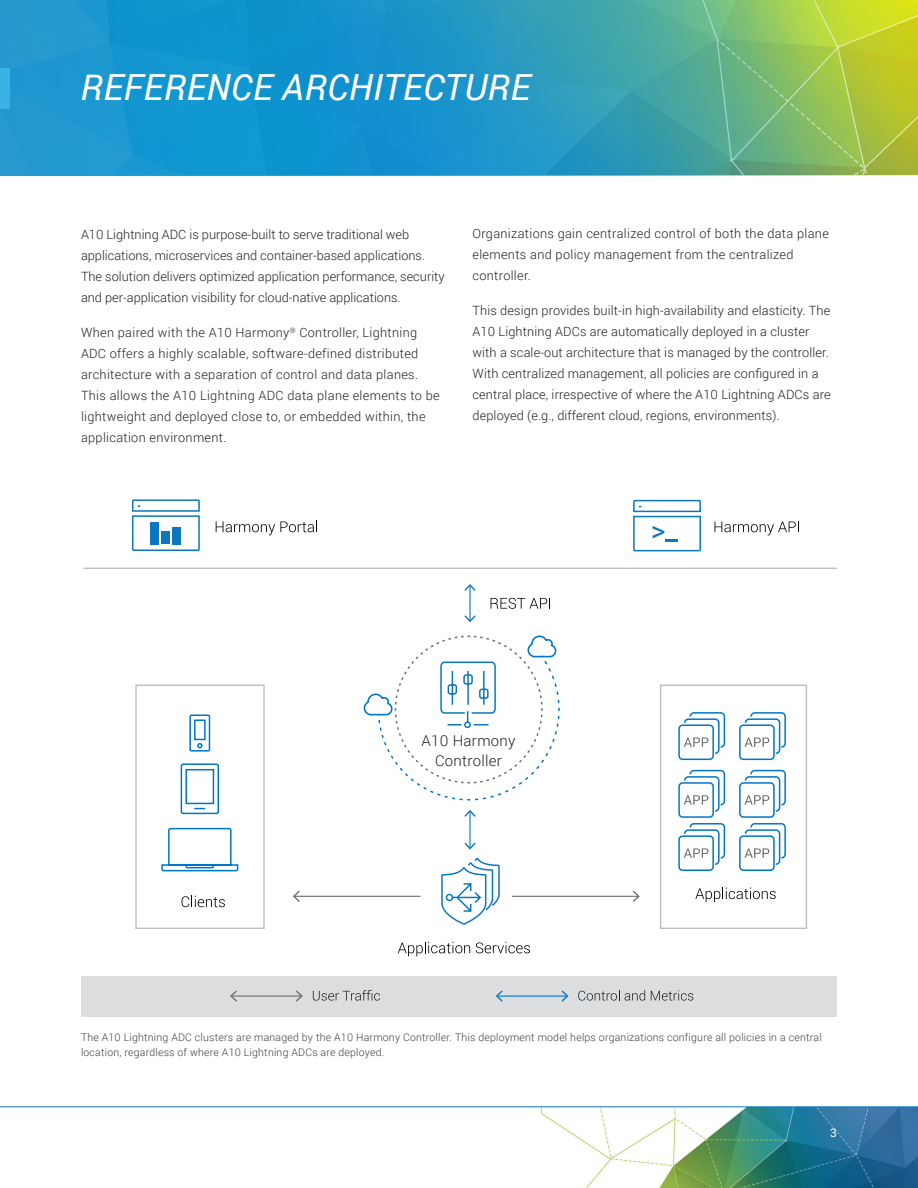
<style>
.page{position:relative;width:918px;height:1188px;background:#fff}
.page>*{position:absolute;margin:0;border:0;box-sizing:border-box;transform-origin:0 0}
.L1_Head{font:italic 36px "Roboto";letter-spacing:.01em;color:#fff}
.Feature_List_H1{font:300 15px/19.5px "Roboto";letter-spacing:.02em;color:#231f20;text-align:center}
.body_text{font:300 12.75px/21px "Roboto";letter-spacing:.01em;color:#231f20}
.t1{font:12px "Roboto";color:#fff}
.Figure_Caption{font:300 10.5px/15px "Roboto";letter-spacing:.02em;color:#3e3e3f}
</style>
<div class="page">
<img style="left:540px;top:1108px;width:378px;height:80px">
<hr style="left:0;top:1107px;width:918px;height:1px;background:#1077be">
<svg style="left:0;top:0;width:918px;height:176px;background:#3ba1ac"></svg>
<div style="left:0;top:68px;width:9px;height:41px;background:#38b3e4"></div>
<hr style="left:83px;top:568px;width:754px;height:1px;background:#bdbebe">
<hr style="left:469px;top:585px;width:2px;height:36px;background:#0c77be">
<svg style="left:464px;top:584px;width:12px;height:7px"></svg>
<svg style="left:464px;top:615px;width:12px;height:7px"></svg>
<svg style="left:491px;top:598px;width:59px;height:11px"></svg>
<svg style="left:398px;top:942px;width:72px;height:14px"></svg>
<svg style="left:476px;top:942px;width:54px;height:11px"></svg>
<svg style="left:132px;top:499px;width:569px;height:53px"></svg>
<svg style="left:714px;top:521px;width:85px;height:14px"></svg>
<div style="left:151px;top:522px;width:8px;height:22px;background:#0c77be"></div>
<div style="left:162px;top:531px;width:8px;height:13px;background:#0c77be"></div>
<div style="left:173px;top:527px;width:8px;height:17px;background:#0c77be"></div>
<div style="left:81px;top:976px;width:756px;height:40px;background:#dcdddf"></div>
<hr style="left:231px;top:996px;width:70px;height:1px;background:#6f6f70">
<svg style="left:230px;top:990px;width:7px;height:12px"></svg>
<svg style="left:296px;top:990px;width:7px;height:12px"></svg>
<svg style="left:313px;top:990px;width:67px;height:11px"></svg>
<hr style="left:497px;top:996px;width:70px;height:1px;background:#0076c8">
<svg style="left:496px;top:990px;width:7px;height:12px"></svg>
<svg style="left:562px;top:990px;width:7px;height:12px"></svg>
<svg style="left:578px;top:990px;width:67px;height:11px"></svg>
<svg style="left:651px;top:990px;width:42px;height:11px"></svg>
<svg style="left:399px;top:635px;width:158px;height:49px"></svg>
<svg style="left:135px;top:684px;width:672px;height:245px"></svg>
<p class="L1_Head" style="left:81px;top:62px;width:451px">REFERENCE ARCHITECTURE</p>
<p class="body_text" style="left:81px;top:224px;width:365px">A10 Lightning ADC is purpose-built to serve traditional web applications, microservices and container-based applications.<br>The solution delivers optimized application performance, security and per-application visibility for cloud-native applications.</p>
<p class="body_text" style="left:81px;top:321px;width:360px">When paired with the A10 Harmony<sup>®</sup> Controller, Lightning ADC offers a highly scalable, software-defined distributed architecture with a separation of control and data planes.<br>This allows the A10 Lightning ADC data plane elements to be lightweight and deployed close to, or embedded within, the application environment.</p>
<p class="body_text" style="left:472px;top:223px;width:358px">Organizations gain centralized control of both the data plane elements and policy management from the centralized controller.</p>
<p class="body_text" style="left:472px;top:299px;width:360px">This design provides built-in high-availability and elasticity. The A10 Lightning ADCs are automatically deployed in a cluster with a scale-out architecture that is managed by the controller.<br>With centralized management, all policies are configured in a central place, irrespective of where the A10 Lightning ADCs are deployed (e.g., different cloud, regions, environments).</p>
<p class="Feature_List_H1" style="left:421px;top:731px;width:96px">A10 Harmony<br>Controller</p>
<p class="Figure_Caption" style="left:81px;top:1030px;width:742px">The A10 Lightning ADC clusters are managed by the A10 Harmony Controller. This deployment model helps organizations configure all policies in a central location, regardless of where A10 Lightning ADCs are deployed.</p>
<p class="t1" style="left:830px;top:1124px;width:8px">3</p>
</div>
